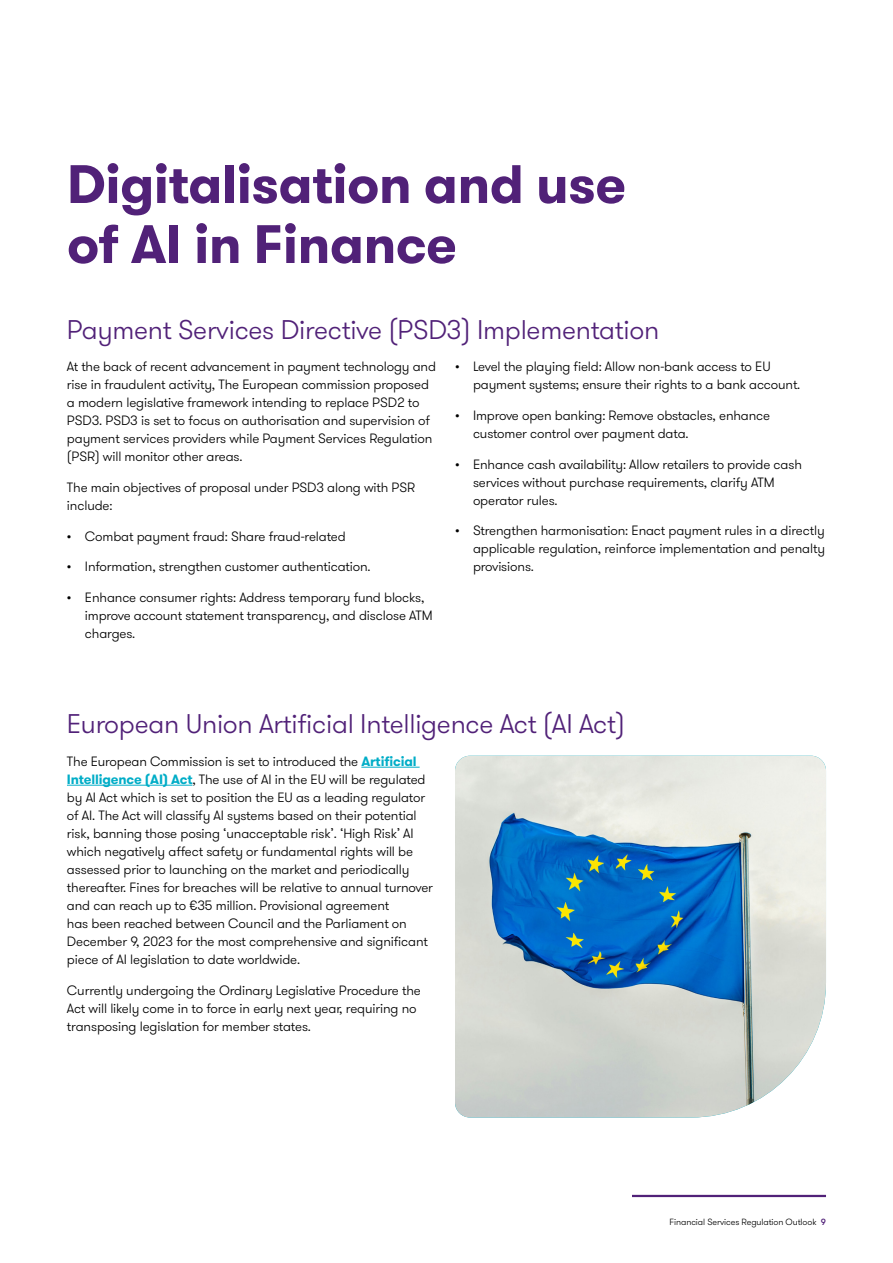
<style>
.page{position:relative;width:893px;height:1263px;background:#fff}
.page>*{position:absolute;margin:0;border:0;box-sizing:border-box;transform-origin:0 0}
._02_Headline_two_Bold_36pt{font:700 54px "GT Walsheim Pro";letter-spacing:-.01em;color:#512178}
._03_Headline_three_Light_18pt{font:300 27px "GT Walsheim Pro";letter-spacing:-.01em;color:#512178}
._11_Body_text{font:300 13.5px/18px "GT Walsheim Pro";letter-spacing:-.01em;color:#000}
._11_Body_text-2{font:300 9px "GT Walsheim Pro";letter-spacing:-.01em;color:#000}
.s1{font-weight:700;color:#00adc7}
.s2{font-weight:500;color:#512178}
</style>
<div class="page">
<hr style="left:361px;top:767px;width:59px;height:1px;background:#00adc7">
<hr style="left:67px;top:785px;width:125px;height:1px;background:#00adc7">
<img style="left:455px;top:756px;width:371px;height:361px">
<hr style="left:632px;top:1195px;width:194px;height:2px;background:#512178">
<p class="_02_Headline_two_Bold_36pt" style="left:67px;top:149px;width:561px">Digitalisation and use</p>
<p class="_02_Headline_two_Bold_36pt" style="left:67px;top:209px;width:392px">of AI in Finance</p>
<p class="_03_Headline_three_Light_18pt" style="left:67px;top:312px;width:594px">Payment Services Directive (PSD3) Implementation</p>
<p class="_11_Body_text" style="left:67px;top:358px;width:370px">At the back of recent advancement in payment technology and rise in fraudulent activity, The European commission proposed a modern legislative framework intending to replace PSD2 to PSD3. PSD3 is set to focus on authorisation and supervision of payment services providers while Payment Services Regulation (PSR) will monitor other areas.</p>
<p class="_11_Body_text" style="left:67px;top:478px;width:350px">The main objectives of proposal under PSD3 along with PSR include:</p>
<p class="_11_Body_text" style="left:67px;top:527px;width:280px">• Combat payment fraud: Share fraud-related</p>
<p class="_11_Body_text" style="left:67px;top:558px;width:305px">• Information, strengthen customer authentication.</p>
<p class="_11_Body_text" style="left:85px;top:589px;width:349px;text-indent:-18px">• Enhance consumer rights: Address temporary fund blocks, improve account statement transparency, and disclose ATM charges.</p>
<p class="_11_Body_text" style="left:473px;top:358px;width:329px;text-indent:-18px">• Level the playing field: Allow non-bank access to EU payment systems; ensure their rights to a bank account.</p>
<p class="_11_Body_text" style="left:473px;top:406px;width:299px;text-indent:-18px">• Improve open banking: Remove obstacles, enhance customer control over payment data.</p>
<p class="_11_Body_text" style="left:473px;top:455px;width:330px;text-indent:-18px">• Enhance cash availability: Allow retailers to provide cash services without purchase requirements, clarify ATM operator rules.</p>
<p class="_11_Body_text" style="left:473px;top:522px;width:354px;text-align:justify;text-indent:-18px">• Strengthen harmonisation: Enact payment rules in a directly applicable regulation, reinforce implementation and penalty provisions.</p>
<p class="_03_Headline_three_Light_18pt" style="left:67px;top:707px;width:560px">European Union Artificial Intelligence Act (AI Act)</p>
<p class="_11_Body_text" style="left:67px;top:752px;width:368px">The European Commission is set to introduced the <span class="s1">Artificial Intelligence (AI) Act</span>, The use of AI in the EU will be regulated by AI Act which is set to position the EU as a leading regulator of AI. The Act will classify AI systems based on their potential risk, banning those posing ‘unacceptable risk’. ‘High Risk’ AI which negatively affect safety or fundamental rights will be assessed prior to launching on the market and periodically thereafter. Fines for breaches will be relative to annual turnover and can reach up to €35 million. Provisional agreement<br>has been reached between Council and the Parliament on December 9, 2023 for the most comprehensive and significant piece of AI legislation to date worldwide.</p>
<p class="_11_Body_text" style="left:67px;top:981px;width:355px">Currently undergoing the Ordinary Legislative Procedure the<br>Act will likely come in to force in early next year, requiring no transposing legislation for member states.</p>
<p class="_11_Body_text-2" style="left:669px;top:1216px;width:158px">Financial Services Regulation Outlook <span class="s2">9</span></p>
</div>
